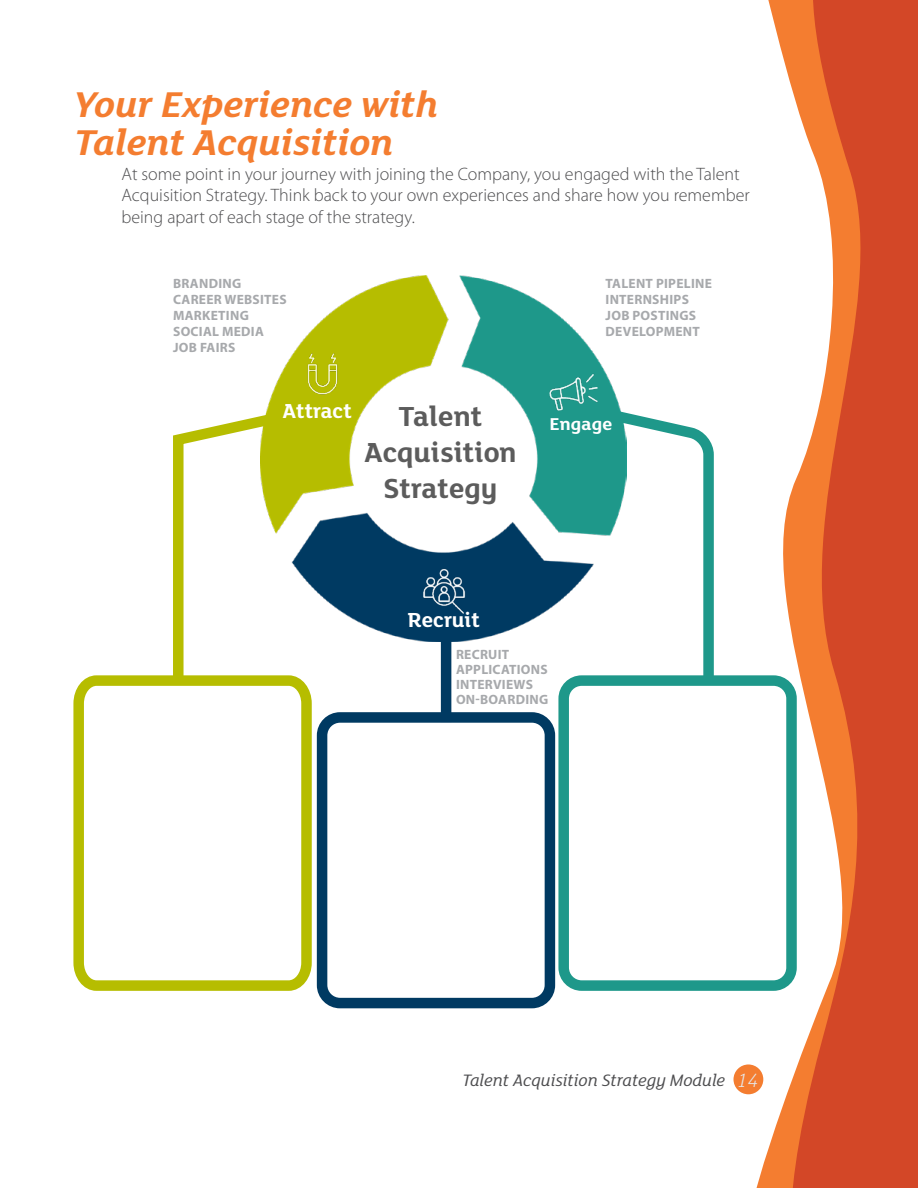
<style>
.page{position:relative;width:918px;height:1188px;background:#fff}
.page>*{position:absolute;margin:0;border:0;box-sizing:border-box;transform-origin:0 0}
.t1{font:italic 700 39px/37.5px "FS Lola";color:#f47d30}
.t2{font:700 30px/36px "FS Lola";color:#5c5c5c;text-align:center}
.t3{font:700 22.2px "FS Lola";color:#fff}
.t4{font:700 22.05px "FS Lola";color:#fff}
.t5{font:700 18.75px "FS Lola";color:#fff}
.t6{font:300 18px/21.6px "Myriad Pro";color:#4d4d4f}
.t7{font:italic 18px "FS Lola";color:#4d4d4f}
.t8{font:700 13.5px/16.2px "Myriad Pro";letter-spacing:.02em;color:#a7a9ac}
.s1{font-weight:300;font-size:21px;color:#e6e7e8}
</style>
<div class="page">
<svg style="left:740px;top:0;width:47px;height:1188px"></svg>
<svg style="left:787px;top:0;width:131px;height:1188px;fill:#d34727"></svg>
<div style="left:734px;top:1064px;width:29px;height:30px;background:#f47d30;border-radius:50%"></div>
<img style="left:267px;top:275px;width:352px;height:366px">
<svg style="left:73px;top:675px;width:244px;height:316px"></svg>
<div style="left:317px;top:712px;width:238px;height:296px;border:10px solid #003a62;border-radius:18px"></div>
<div style="left:558px;top:675px;width:239px;height:316px;border:10px solid #1e988a;border-radius:18px"></div>
<img style="left:546px;top:371px;width:55px;height:43px">
<img style="left:415px;top:562px;width:58px;height:58px">
<svg style="left:168px;top:407px;width:115px;height:287px"></svg>
<svg style="left:605px;top:404px;width:114px;height:282px"></svg>
<div style="left:441px;top:634px;width:10px;height:88px;background:#003a62"></div>
<img style="left:297px;top:349px;width:51px;height:50px">
<h1 class="t1" style="left:74px;top:84px;width:365px">Your Experience with<br>Talent Acquisition</h1>
<p class="t6" style="left:122px;top:163px;width:630px">At some point in your journey with joining the Company, you engaged with the Talent<br>Acquisition Strategy. Think back to your own experiences and share how you remember being apart of each stage of the strategy.</p>
<p class="t8" style="left:173px;top:275px;width:115px">BRANDING<br>CAREER WEBSITES<br>MARKETING<br>SOCIAL MEDIA<br>JOB FAIRS</p>
<p class="t8" style="left:606px;top:275px;width:108px">TALENT PIPELINE<br>INTERNSHIPS<br>JOB POSTINGS<br>DEVELOPMENT</p>
<p class="t4" style="left:282px;top:396px;width:71px">Attract</p>
<h2 class="t2" style="left:364px;top:397px;width:154px">Talent<br>Acquisition<br>Strategy</h2>
<p class="t5" style="left:549px;top:411px;width:64px">Engage</p>
<p class="t3" style="left:408px;top:605px;width:74px">Recruit</p>
<p class="t8" style="left:456px;top:646px;width:94px;line-height:15px">RECRUIT<br>APPLICATIONS<br>INTERVIEWS<br>ON-BOARDING</p>
<p class="t7" style="left:462px;top:1068px;width:297px">Talent Acquisition Strategy Module <span class="s1">14</span></p>
</div>
